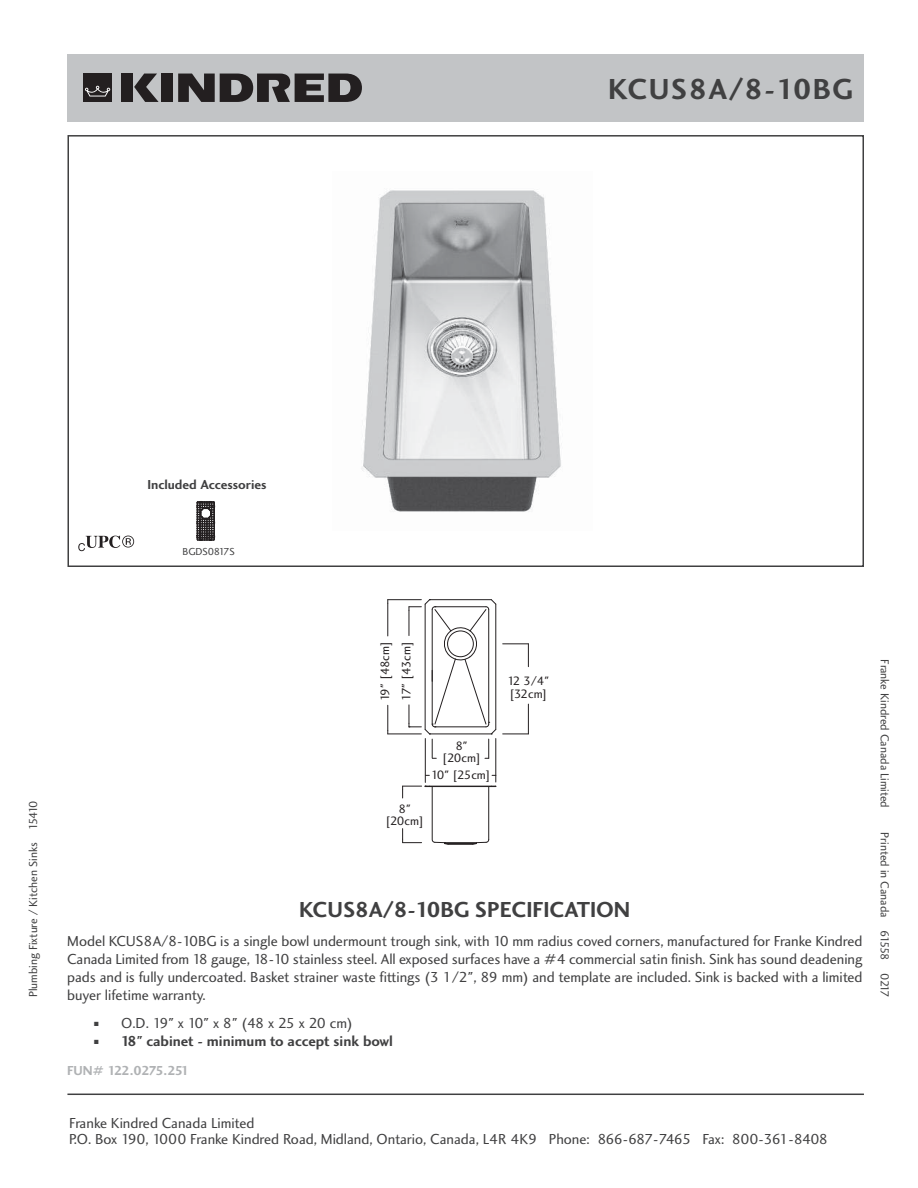
<style>
.page{position:relative;width:918px;height:1188px;background:#fff}
.page>*{position:absolute;margin:0;border:0;box-sizing:border-box;transform-origin:0 0}
.t1{font:30px "Charlotte Sans Bold Plain";letter-spacing:.05em;color:#404041}
.t2{font:22.5px "Charlotte Sans Bold Plain";color:#404041}
.t3{font:15px/18px "Charlotte Sans Book Plain";color:#404041}
.t4{font:15px "Charlotte Sans Bold Plain";color:#404041}
.t5{font:15px "Charlotte Sans Book Plain";letter-spacing:-.07em;color:#404041}
.t6{font:13.5px "Charlotte Sans Bold Plain";color:#404041}
.t7{font:13.5px "Charlotte Sans Bold Plain";letter-spacing:-.05em;color:#b0b2b4}
.t8{font:12.6px/12.6px "Charlotte Sans Book Plain";color:#231f20;text-align:center}
.t9{font:12.6px/21.1px "Charlotte Sans Book Plain";letter-spacing:-.03em;color:#231f20}
.t10{font:12px "Charlotte Sans Book Plain";color:#404041}
.t11{font:10.5px "Charlotte Sans Book Plain";color:#404041}
</style>
<div class="page">
<img style="left:361px;top:190px;width:200px;height:322px">
<div style="left:68px;top:135px;width:796px;height:432px;border:2px solid #404041"></div>
<div style="left:68px;top:54px;width:796px;height:68px;background:#c2c4c6"></div>
<hr style="left:67px;top:1094px;width:797px;height:1px;background:#404041">
<svg style="left:134px;top:74px;width:25px;height:28px"></svg>
<div style="left:161px;top:74px;width:12px;height:28px;background:#231f20"></div>
<svg style="left:178px;top:74px;width:184px;height:28px"></svg>
<div style="left:84px;top:74px;width:28px;height:28px;background:#231f20"></div>
<div style="left:121px;top:74px;width:12px;height:28px;background:#231f20"></div>
<svg style="left:85px;top:86px;width:25px;height:11px"></svg>
<svg style="left:78px;top:536px;width:56px;height:15px"></svg>
<hr style="left:388px;top:599px;width:33px;height:1px;background:#231f20">
<hr style="left:388px;top:734px;width:33px;height:1px;background:#231f20">
<hr style="left:387px;top:603px;width:1px;height:33px;background:#231f20">
<svg style="left:387px;top:705px;width:1px;height:29px"></svg>
<hr style="left:495px;top:739px;width:1px;height:43px;background:#231f20">
<hr style="left:425px;top:739px;width:1px;height:43px;background:#231f20">
<svg style="left:503px;top:734px;width:25px;height:1px"></svg>
<hr style="left:528px;top:704px;width:1px;height:30px;background:#231f20">
<svg style="left:503px;top:643px;width:26px;height:24px"></svg>
<svg style="left:402px;top:786px;width:94px;height:59px"></svg>
<svg style="left:409px;top:599px;width:88px;height:160px"></svg>
<svg style="left:196px;top:501px;width:19px;height:40px"></svg>
<h1 class="t1" style="left:608px;top:71px;width:246px">KCUS8A/8-10BG</h1>
<p class="t6" style="left:147px;top:476px;width:120px">Included Accessories</p>
<p class="t11" style="left:182px;top:548px;width:54px">BGDS0817S</p>
<p class="t10" style="left:28px;top:997px;width:199px;rotate:-90deg">Plumbing Fixture / Kitchen Sinks 15410</p>
<p class="t9" style="left:376px;top:701px;width:61px;rotate:-90deg">19" [48cm]<br>17" [43cm]</p>
<p class="t8" style="left:385px;top:803px;width:40px">8" [20cm]</p>
<p class="t8" style="left:442px;top:740px;width:40px">8" [20cm]</p>
<p class="t8" style="left:431px;top:770px;width:61px">10" [25cm]</p>
<p class="t8" style="left:507px;top:676px;width:43px;text-align:left">12 3/4" [32cm]</p>
<h2 class="t2" style="left:299px;top:896px;width:332px">KCUS8A/8-10BG SPECIFICATION</h2>
<p class="t3" style="left:67px;top:933px;width:797px;text-align:justify">Model KCUS8A/8-10BG is a single bowl undermount trough sink, with 10 mm radius coved corners, manufactured for Franke Kindred Canada Limited from 18 gauge, 18-10 stainless steel. All exposed surfaces have a #4 commercial satin finish. Sink has sound deadening pads and is fully undercoated. Basket strainer waste fittings (3 1/2", 89 mm) and template are included. Sink is backed with a limited buyer lifetime warranty.</p>
<p class="t5" style="left:94px;top:1018px;width:260px">■ O.D. 19" x 10" x 8" (48 x 25 x 20 cm)</p>
<p class="t4" style="left:94px;top:1033px;width:300px">■ 18" cabinet - minimum to accept sink bowl</p>
<p class="t7" style="left:67px;top:1063px;width:124px">FUN# 122.0275.251</p>
<p class="t3" style="left:69px;top:1116px;width:761px;line-height:16.5px">Franke Kindred Canada Limited<br>P.O. Box 190, 1000 Franke Kindred Road, Midland, Ontario, Canada, L4R 4K9 Phone: 866-687-7465 Fax: 800-361-8408</p>
<p class="t10" style="left:890px;top:659px;width:150px;rotate:90deg">Franke Kindred Canada Limited</p>
<p class="t10" style="left:890px;top:832px;width:167px;rotate:90deg">Printed in Canada 61558 0217</p>
</div>
